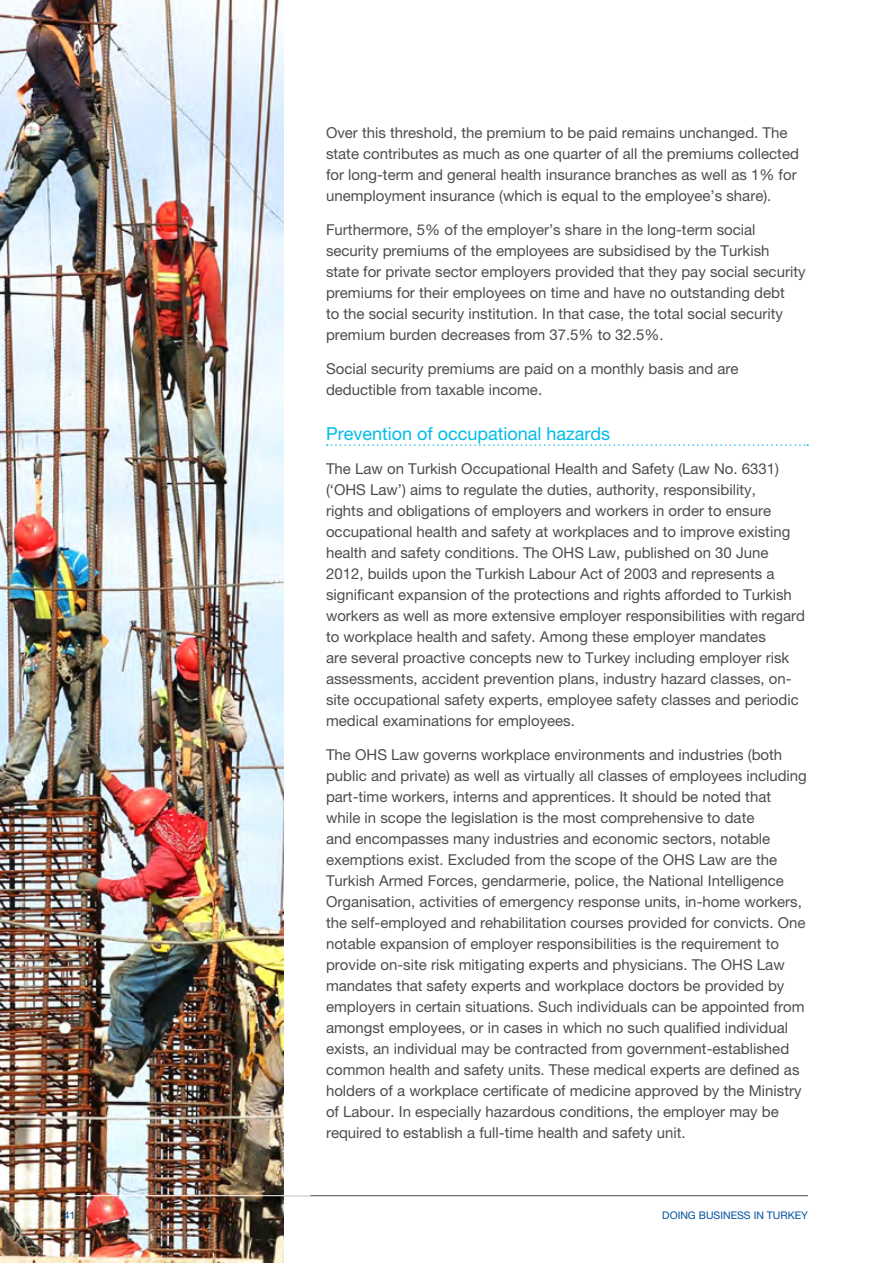
<style>
.page{position:relative;width:893px;height:1263px;background:#fff}
.page>*{position:absolute;margin:0;border:0;box-sizing:border-box;transform-origin:0 0}
.t1{font:18px "Helvetica Neue LT Pro";color:#00bce7}
.t2{font:15px/21px "Helvetica Neue LT Pro";color:#4d4d4f}
.t3{font:10.5px "Helvetica Neue LT Pro";color:#004f9d}
</style>
<div class="page">
<hr style="left:64px;top:1195px;width:744px;height:1px;background:#4d4d4f">
<img style="left:0;top:0;width:283px;height:1263px">
<svg style="left:327px;top:444px;width:481px;height:2px"></svg>
<hr style="left:64px;top:1195px;width:246px;height:1px;background:#fff">
<p class="t3" style="left:64px;top:1209px;width:13px">41</p>
<p class="t2" style="left:326px;top:122px;width:474px">Over this threshold, the premium to be paid remains unchanged. The state contributes as much as one quarter of all the premiums collected for long-term and general health insurance branches as well as 1% for unemployment insurance (which is equal to the employee’s share).</p>
<p class="t2" style="left:326px;top:219px;width:481px">Furthermore, 5% of the employer’s share in the long-term social security premiums of the employees are subsidised by the Turkish state for private sector employers provided that they pay social security premiums for their employees on time and have no outstanding debt<br>to the social security institution. In that case, the total social security premium burden decreases from 37.5% to 32.5%.</p>
<p class="t2" style="left:326px;top:358px;width:414px">Social security premiums are paid on a monthly basis and are deductible from taxable income.</p>
<p class="t1" style="left:326px;top:423px;width:286px">Prevention of occupational hazards</p>
<p class="t2" style="left:326px;top:458px;width:481px">The Law on Turkish Occupational Health and Safety (Law No. 6331) (‘OHS Law’) aims to regulate the duties, authority, responsibility,<br>rights and obligations of employers and workers in order to ensure occupational health and safety at workplaces and to improve existing health and safety conditions. The OHS Law, published on 30 June 2012, builds upon the Turkish Labour Act of 2003 and represents a significant expansion of the protections and rights afforded to Turkish workers as well as more extensive employer responsibilities with regard to workplace health and safety. Among these employer mandates<br>are several proactive concepts new to Turkey including employer risk assessments, accident prevention plans, industry hazard classes, on&shy;site occupational safety experts, employee safety classes and periodic medical examinations for employees.</p>
<p class="t2" style="left:326px;top:744px;width:482px">The OHS Law governs workplace environments and industries (both public and private) as well as virtually all classes of employees including part-time workers, interns and apprentices. It should be noted that while in scope the legislation is the most comprehensive to date<br>and encompasses many industries and economic sectors, notable exemptions exist. Excluded from the scope of the OHS Law are the Turkish Armed Forces, gendarmerie, police, the National Intelligence Organisation, activities of emergency response units, in-home workers, the self-employed and rehabilitation courses provided for convicts. One notable expansion of employer responsibilities is the requirement to provide on-site risk mitigating experts and physicians. The OHS Law mandates that safety experts and workplace doctors be provided by employers in certain situations. Such individuals can be appointed from amongst employees, or in cases in which no such qualified individual exists, an individual may be contracted from government-established common health and safety units. These medical experts are defined as holders of a workplace certificate of medicine approved by the Ministry of Labour. In especially hazardous conditions, the employer may be required to establish a full-time health and safety unit.</p>
<p class="t3" style="left:662px;top:1209px;width:147px">DOING BUSINESS IN TURKEY</p>
</div>
